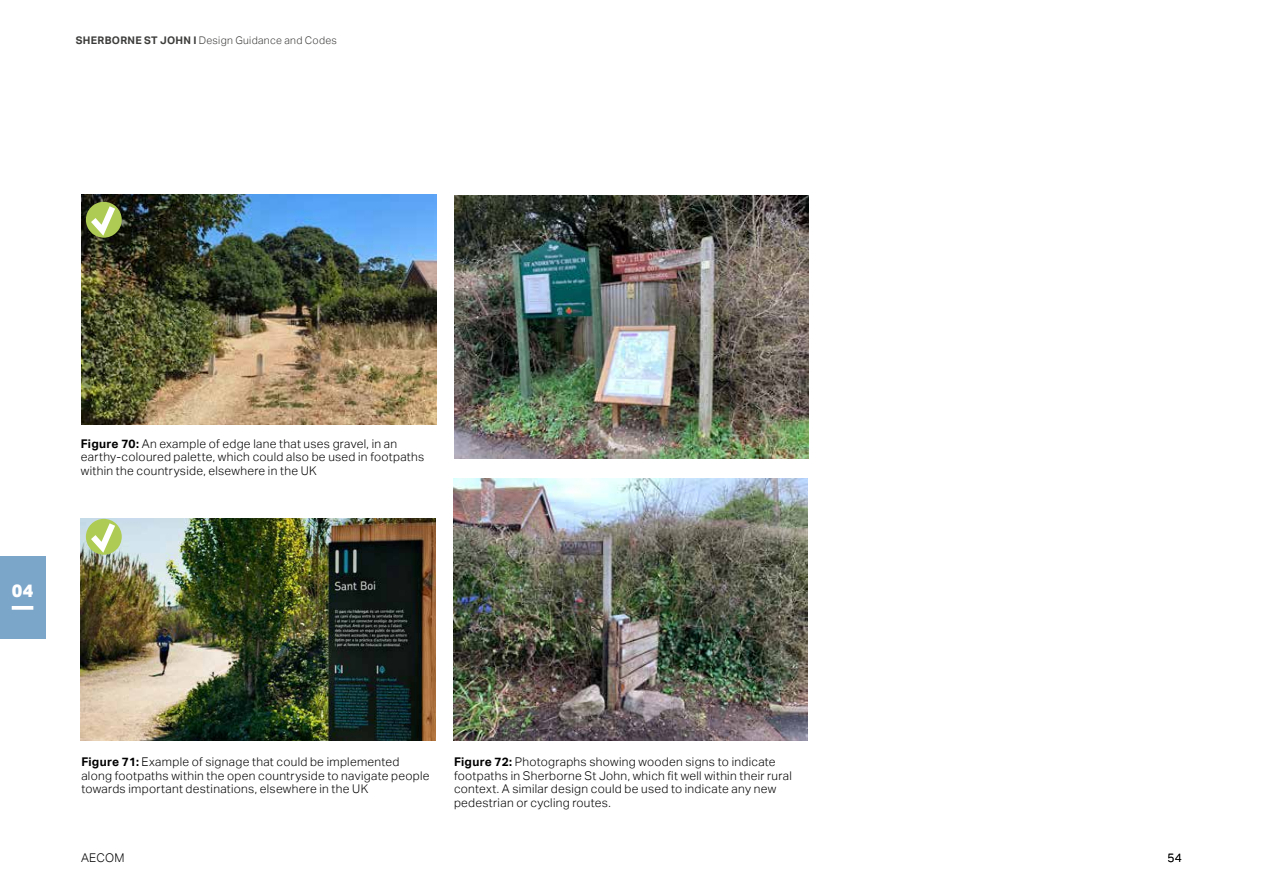
<style>
.page{position:relative;width:1263px;height:893px;background:#fff}
.page>*{position:absolute;margin:0;border:0;box-sizing:border-box;transform-origin:0 0}
.t1{font:800 18px "AECOM Sans";color:#fff}
.t2{font:300 12px/13.5px "AECOM Sans";letter-spacing:.025em;color:#000}
.t3{font:300 10.5px "AECOM Sans";letter-spacing:.03em;color:#3c3c3b}
.s1{font-weight:700}
</style>
<div class="page">
<div style="left:0;top:556px;width:45px;height:83px;background:#7ba5c9"></div>
<svg style="left:12px;top:606px;width:21px;height:4px"></svg>
<img style="left:81px;top:519px;width:355px;height:221px">
<img style="left:81px;top:195px;width:355px;height:229px">
<svg style="left:86px;top:519px;width:36px;height:36px"></svg>
<svg style="left:85px;top:518px;width:35px;height:40px"></svg>
<svg style="left:86px;top:202px;width:36px;height:36px"></svg>
<svg style="left:85px;top:200px;width:35px;height:41px"></svg>
<img style="left:454px;top:196px;width:355px;height:262px">
<img style="left:453px;top:478px;width:355px;height:262px">
<p class="t3" style="left:76px;top:34px;width:263px"><span class="s1">SHERBORNE ST JOHN I</span> Design Guidance and Codes</p>
<h1 class="t1" style="left:12px;top:580px;width:23px">04</h1>
<p class="t2" style="left:81px;top:437px;width:345px"><span class="s1">Figure 70:</span> An example of edge lane that uses gravel, in an earthy-coloured palette, which could also be used in footpaths within the countryside, elsewhere in the UK</p>
<p class="t2" style="left:81px;top:755px;width:350px"><span class="s1">Figure 71:</span> Example of signage that could be implemented along footpaths within the open countryside to navigate people towards important destinations, elsewhere in the UK</p>
<p class="t2" style="left:454px;top:755px;width:339px"><span class="s1">Figure 72:</span> Photographs showing wooden signs to indicate footpaths in Sherborne St John, which fit well within their rural context. A similar design could be used to indicate any new pedestrian or cycling routes.</p>
<p class="t2" style="left:81px;top:851px;width:45px">AECOM</p>
<p class="t2" style="left:1167px;top:851px;width:16px">54</p>
</div>
